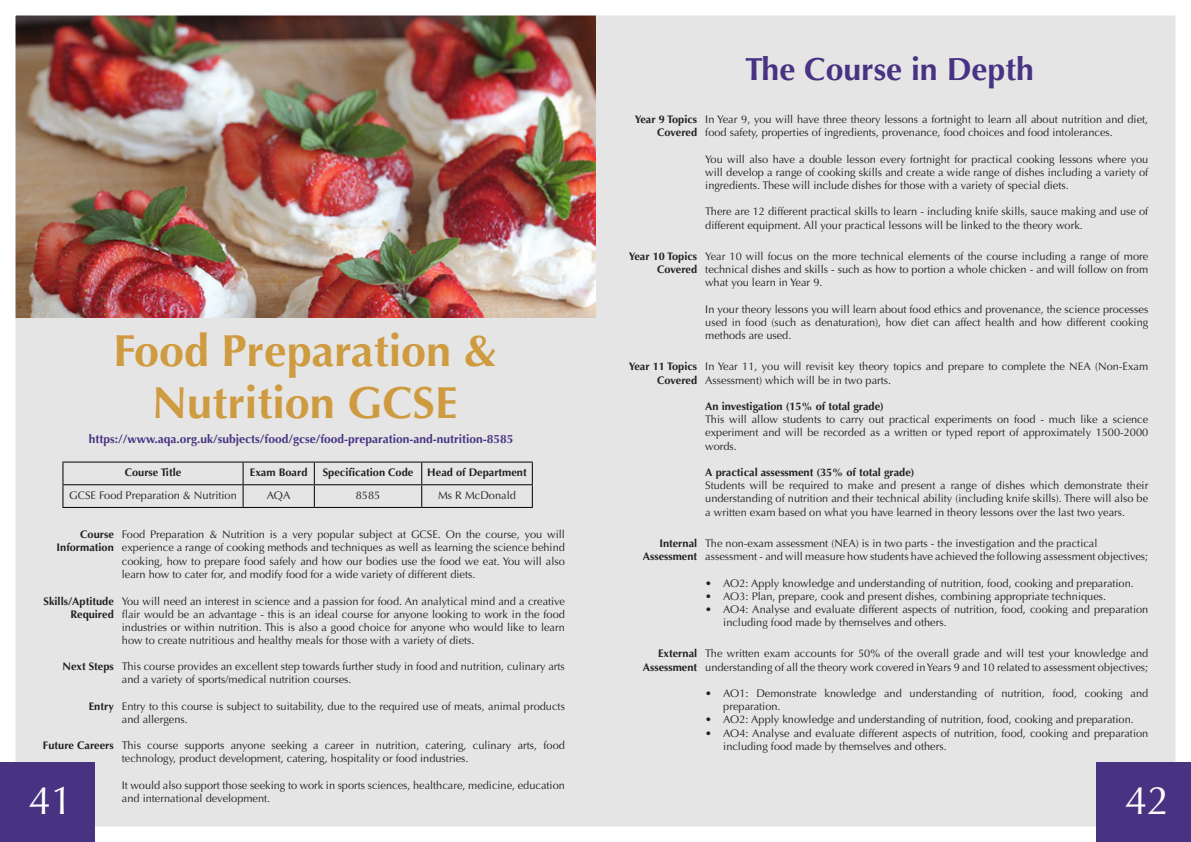
<style>
.page{position:relative;width:1191px;height:842px;background:#fff}
.page>*{position:absolute;margin:0;border:0;box-sizing:border-box;transform-origin:0 0}
.Headings{font:700 45px "Optima";color:#cf9b41}
.t1{font:40px "Optima";color:#fff}
.Headings-2{font:700 32px "Optima";color:#483383}
.Headings-3{font:700 12px "Optima";color:#483383}
.t2{font:11px/13.2px "Optima";color:#231f20}
.t3{font:700 11px/13.2px "Optima";color:#231f20;text-align:right}
</style>
<div class="page">
<img style="left:15px;top:15px;width:1161px;height:812px">
<div style="left:0;top:762px;width:95px;height:80px;background:#483383"></div>
<div style="left:1096px;top:762px;width:95px;height:80px;background:#483383"></div>
<p class="Headings" style="left:113px;top:325px;width:384px">Food Preparation &amp;</p>
<p class="Headings" style="left:152px;top:377px;width:307px">Nutrition GCSE</p>
<p class="Headings-3" style="left:89px;top:432px;width:426px">https://www.aqa.org.uk/subjects/food/gcse/food-preparation-and-nutrition-8585</p>
<p class="t3" style="left:125px;top:466px;width:58px">Course Title</p>
<p class="t3" style="left:250px;top:466px;width:59px">Exam Board</p>
<p class="t3" style="left:323px;top:466px;width:92px">Specification Code</p>
<p class="t3" style="left:427px;top:466px;width:101px">Head of Department</p>
<p class="t2" style="left:69px;top:489px;width:169px">GCSE Food Preparation &amp; Nutrition</p>
<p class="t2" style="left:267px;top:489px;width:25px">AQA</p>
<p class="t2" style="left:356px;top:489px;width:26px">8585</p>
<p class="t2" style="left:438px;top:489px;width:79px">Ms R McDonald</p>
<p class="t3" style="left:57px;top:528px;width:59px">Course<br>Information</p>
<p class="t2" style="left:122px;top:528px;width:444px;text-align:justify">Food Preparation &amp; Nutrition is a very popular subject at GCSE. On the course, you will experience a range of cooking methods and techniques as well as learning the science behind cooking, how to prepare food safely and how our bodies use the food we eat. You will also learn how to cater for, and modify food for a wide variety of different diets.</p>
<p class="t3" style="left:44px;top:594px;width:72px">Skills/Aptitude<br>Required</p>
<p class="t2" style="left:122px;top:594px;width:444px;text-align:justify">You will need an interest in science and a passion for food. An analytical mind and a creative flair would be an advantage - this is an ideal course for anyone looking to work in the food industries or within nutrition. This is also a good choice for anyone who would like to learn how to create nutritious and healthy meals for those with a variety of diets.</p>
<p class="t3" style="left:63px;top:659px;width:53px">Next Steps</p>
<p class="t2" style="left:122px;top:659px;width:444px">This course provides an excellent step towards further study in food and nutrition, culinary arts and a variety of sports/medical nutrition courses.</p>
<p class="t3" style="left:89px;top:700px;width:27px">Entry</p>
<p class="t2" style="left:122px;top:700px;width:444px">Entry to this course is subject to suitability, due to the required use of meats, animal products and allergens.</p>
<p class="t3" style="left:43px;top:739px;width:72px">Future Careers</p>
<p class="t2" style="left:122px;top:739px;width:444px">This course supports anyone seeking a career in nutrition, catering, culinary arts, food technology, product development, catering, hospitality or food industries.</p>
<p class="t2" style="left:122px;top:778px;width:444px">It would also support those seeking to work in sports sciences, healthcare, medicine, education and international development.</p>
<p class="t1" style="left:29px;top:777px;width:46px">41</p>
<h2 class="t1" style="left:29px;top:777px;width:46px">23</h2>
<p class="Headings-2" style="left:745px;top:51px;width:290px">The Course in Depth</p>
<p class="t3" style="left:635px;top:113px;width:64px">Year 9 Topics<br>Covered</p>
<p class="t2" style="left:705px;top:113px;width:444px">In Year 9, you will have three theory lessons a fortnight to learn all about nutrition and diet, food safety, properties of ingredients, provenance, food choices and food intolerances.</p>
<p class="t2" style="left:705px;top:152px;width:444px;text-align:justify">You will also have a double lesson every fortnight for practical cooking lessons where you will develop a range of cooking skills and create a wide range of dishes including a variety of ingredients. These will include dishes for those with a variety of special diets.</p>
<p class="t2" style="left:705px;top:205px;width:444px">There are 12 different practical skills to learn - including knife skills, sauce making and use of different equipment. All your practical lessons will be linked to the theory work.</p>
<p class="t3" style="left:629px;top:250px;width:70px">Year 10 Topics<br>Covered</p>
<p class="t2" style="left:705px;top:250px;width:444px;text-align:justify">Year 10 will focus on the more technical elements of the course including a range of more technical dishes and skills - such as how to portion a whole chicken - and will follow on from what you learn in Year 9.</p>
<p class="t2" style="left:705px;top:302px;width:444px;text-align:justify">In your theory lessons you will learn about food ethics and provenance, the science processes used in food (such as denaturation), how diet can affect health and how different cooking methods are used.</p>
<p class="t3" style="left:629px;top:360px;width:70px">Year 11 Topics<br>Covered</p>
<p class="t2" style="left:705px;top:360px;width:444px">In Year 11, you will revisit key theory topics and prepare to complete the NEA (Non-Exam<br>Assessment) which will be in two parts.</p>
<p class="t3" style="left:705px;top:400px;width:180px">An investigation (15% of total grade)</p>
<p class="t2" style="left:705px;top:413px;width:444px;text-align:justify">This will allow students to carry out practical experiments on food - much like a science experiment and will be recorded as a written or typed report of approximately 1500-2000 words.</p>
<p class="t3" style="left:705px;top:466px;width:211px">A practical assessment (35% of total grade)</p>
<p class="t2" style="left:705px;top:479px;width:444px;text-align:justify">Students will be required to make and present a range of dishes which demonstrate their understanding of nutrition and their technical ability (including knife skills). There will also be a written exam based on what you have learned in theory lessons over the last two years.</p>
<p class="t3" style="left:643px;top:537px;width:56px">Internal<br>Assessment</p>
<p class="t2" style="left:705px;top:537px;width:394px">The non-exam assessment (NEA) is in two parts - the investigation and the practical</p>
<p class="t2" style="left:705px;top:550px;width:444px">assessment - and will measure how students have achieved the following assessment objectives;</p>
<p class="t2" style="left:705px;top:576px;width:430px">• AO2: Apply knowledge and understanding of nutrition, food, cooking and preparation.</p>
<p class="t2" style="left:705px;top:589px;width:402px">• AO3: Plan, prepare, cook and present dishes, combining appropriate techniques.</p>
<p class="t2" style="left:723px;top:603px;width:426px;text-indent:-18px">• AO4: Analyse and evaluate different aspects of nutrition, food, cooking and preparation including food made by themselves and others.</p>
<p class="t3" style="left:643px;top:647px;width:56px">External<br>Assessment</p>
<p class="t2" style="left:705px;top:647px;width:444px">The written exam accounts for 50% of the overall grade and will test your knowledge and understanding of all the theory work covered in Years 9 and 10 related to assessment objectives;</p>
<p class="t2" style="left:723px;top:687px;width:426px;text-indent:-18px">• AO1: Demonstrate knowledge and understanding of nutrition, food, cooking and preparation.</p>
<p class="t2" style="left:705px;top:713px;width:430px">• AO2: Apply knowledge and understanding of nutrition, food, cooking and preparation.</p>
<p class="t2" style="left:723px;top:726px;width:426px;text-indent:-18px">• AO4: Analyse and evaluate different aspects of nutrition, food, cooking and preparation including food made by themselves and others.</p>
<p class="t1" style="left:1125px;top:777px;width:46px">42</p>
</div>
